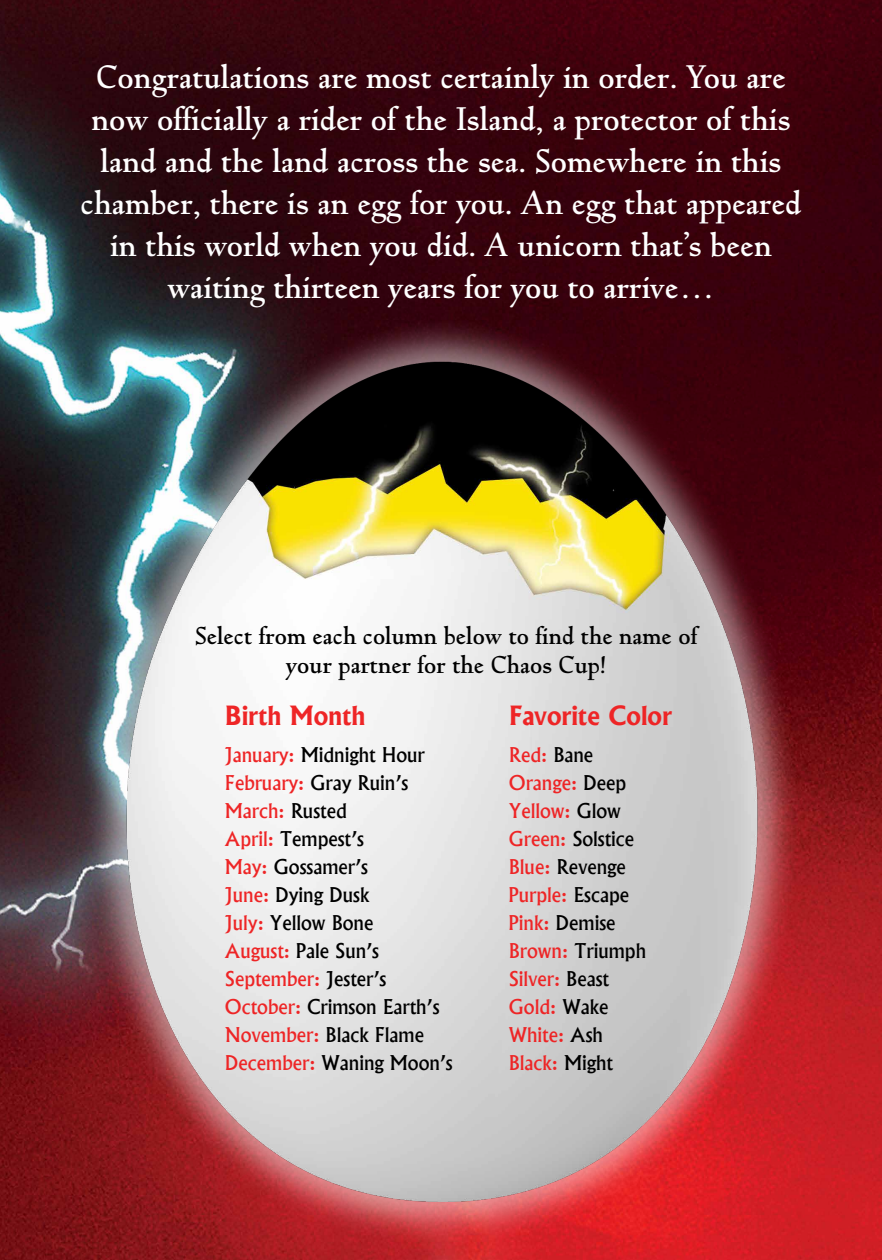
<style>
.page{position:relative;width:882px;height:1260px;background:#fff}
.page>*{position:absolute;margin:0;border:0;box-sizing:border-box;transform-origin:0 0}
.t1{font:700 35px/42px "Truesdell";color:#fff;text-align:center}
.t2{font:700 26.25px/29.8px "Truesdell Std";color:#000;text-align:center}
.t3{font:700 25.38px "Albertus";color:#ee2526}
.t4{font:500 19.43px/28px "Albertus";color:#000}
.t5{font:500 19.43px/28px "Albertus";color:#ee2526}
.s1{color:#ee2526}
.s2{color:#000}
</style>
<div class="page">
<img style="left:0;top:0;width:882px;height:1260px">
<div style="left:82px;top:317px;width:720px;height:930px;background:#fff;opacity:.51"></div>
<img style="left:112px;top:337px;width:660px;height:882px">
<p class="t1" style="left:80px;top:57px;width:722px">Congratulations are most certainly in order. You are now officially a rider of the Island, a protector of this land and the land across the sea. Somewhere in this chamber, there is an egg for you. An egg that appeared in this world when you did. A unicorn that’s been waiting thirteen years for you to arrive…</p>
<p class="t2" style="left:195px;top:621px;width:504px">Select from each column below to find the name of your partner for the Chaos Cup!</p>
<p class="t3" style="left:225px;top:700px;width:142px">Birth Month</p>
<p class="t4" style="left:225px;top:741px;width:229px"><span class="s1">January:</span> Midnight Hour<br><span class="s1">February:</span> Gray Ruin’s<br><span class="s1">March:</span> Rusted<br><span class="s1">April:</span> Tempest’s<br><span class="s1">May:</span> Gossamer’s<br><span class="s1">June:</span> Dying Dusk<br><span class="s1">July:</span> Yellow Bone<br><span class="s1">August:</span> Pale Sun’s<br><span class="s1">September:</span> Jester’s<br><span class="s1">October:</span> Crimson Earth’s<br><span class="s1">November:</span> Black Flame<br><span class="s1">December:</span> Waning Moon’s</p>
<p class="t3" style="left:509px;top:700px;width:165px">Favorite Color</p>
<p class="t5" style="left:509px;top:741px;width:139px">Red: <span class="s2">Bane<br></span>Orange: <span class="s2">Deep<br></span>Yellow: <span class="s2">Glow<br></span>Green: <span class="s2">Solstice<br></span>Blue: <span class="s2">Revenge<br></span>Purple: <span class="s2">Escape<br></span>Pink: <span class="s2">Demise<br></span>Brown: <span class="s2">Triumph<br></span>Silver: <span class="s2">Beast<br></span>Gold: <span class="s2">Wake<br></span>White: <span class="s2">Ash<br></span>Black: <span class="s2">Might</span></p>
</div>
